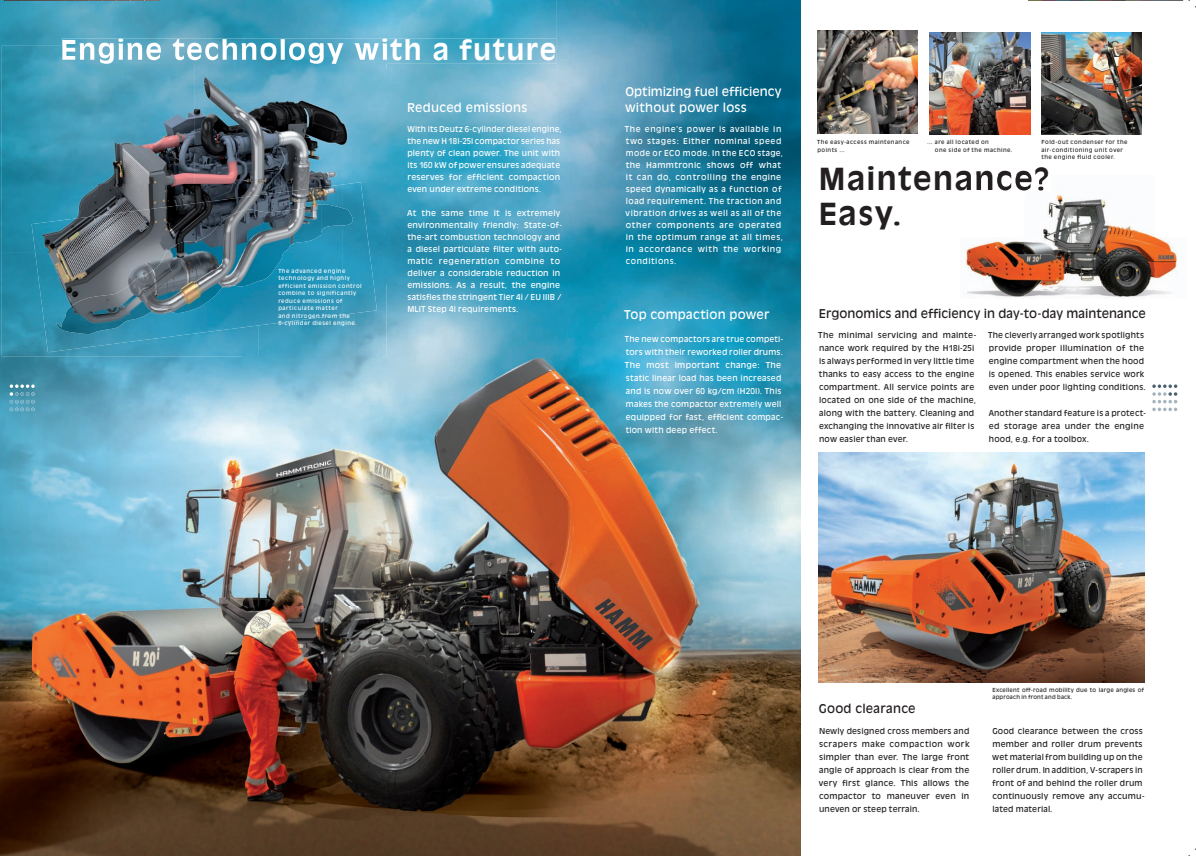
<style>
.page{position:relative;width:1196px;height:856px;background:#fff}
.page>*{position:absolute;margin:0;border:0;box-sizing:border-box;transform-origin:0 0}
.t1{font:700 30px/35px "Antique Olive";letter-spacing:.05em;color:#231f20}
.t2{font:700 27px "Antique Olive";letter-spacing:.055em;color:#fff}
.t3{font:12px/16px "Antique Olive";letter-spacing:.015em;color:#fff}
.t4{font:12px "Antique Olive";letter-spacing:.005em;color:#231f20}
.t5{font:8px/13px "Antique Olive";letter-spacing:.025em;color:#231f20}
.t6{font:8px/12px "Antique Olive";letter-spacing:.025em;color:#fff}
.t7{font:8px/12px "Antique Olive";letter-spacing:.065em;color:#fff}
.t8{font:5.5px/7.5px "Antique Olive";letter-spacing:.09em;color:#fff}
.t9{font:5.5px/7.5px "Antique Olive";letter-spacing:.075em;color:#231f20}
.t10{font:5.5px/7.5px "Antique Olive";letter-spacing:.03em;color:#231f20}
</style>
<div class="page">
<img style="left:0;top:0;width:556px;height:69px">
<img style="left:556px;top:0;width:210px;height:714px">
<img style="left:766px;top:0;width:35px;height:856px">
<img style="left:0;top:69px;width:33px;height:787px">
<img style="left:387px;top:69px;width:170px;height:215px">
<img style="left:382px;top:284px;width:175px;height:430px">
<img style="left:33px;top:356px;width:349px;height:500px">
<img style="left:382px;top:714px;width:384px;height:142px">
<img style="left:62px;top:38px;width:495px;height:26px">
<img style="left:817px;top:31px;width:100px;height:102px">
<img style="left:929px;top:32px;width:101px;height:103px">
<img style="left:1041px;top:32px;width:100px;height:103px">
<img style="left:960px;top:190px;width:65px;height:109px">
<img style="left:1025px;top:190px;width:153px;height:107px">
<img style="left:960px;top:175px;width:88px;height:15px">
<img style="left:818px;top:452px;width:326px;height:230px">
<svg style="left:10px;top:384px;width:25px;height:27px"></svg>
<svg style="left:1152px;top:384px;width:25px;height:27px"></svg>
<img style="left:2px;top:46px;width:192px;height:138px">
<img style="left:194px;top:64px;width:193px;height:120px">
<img style="left:2px;top:184px;width:96px;height:68px">
<img style="left:98px;top:184px;width:289px;height:34px">
<img style="left:355px;top:218px;width:32px;height:138px">
<img style="left:2px;top:252px;width:64px;height:104px">
<img style="left:259px;top:315px;width:96px;height:41px">
<img style="left:66px;top:337px;width:193px;height:19px">
<img style="left:62px;top:46px;width:325px;height:18px">
<img style="left:32px;top:216px;width:138px;height:136px">
<img style="left:169px;top:284px;width:174px;height:53px">
<img style="left:342px;top:182px;width:35px;height:133px">
<img style="left:288px;top:250px;width:55px;height:34px">
<img style="left:169px;top:198px;width:69px;height:38px">
<img style="left:273px;top:184px;width:70px;height:66px">
<img style="left:92px;top:206px;width:78px;height:10px">
<img style="left:238px;top:193px;width:36px;height:16px">
<img style="left:56px;top:269px;width:166px;height:65px">
<img style="left:222px;top:209px;width:66px;height:79px">
<img style="left:155px;top:236px;width:67px;height:33px">
<img style="left:288px;top:204px;width:34px;height:45px">
<img style="left:205px;top:221px;width:17px;height:16px">
<img style="left:321px;top:204px;width:33px;height:31px">
<svg style="left:0;top:0;width:159px;height:8px"></svg>
<svg style="left:1028px;top:0;width:168px;height:8px"></svg>
<h2 class="t2" style="left:60px;top:33px;width:497px">Engine technology with a future</h2>
<p class="t8" style="left:278px;top:267px;width:85px">The advanced engine technology and highly efficient emission control combine to significantly reduce emissions of particulate matter<br>and nitrogen from the<br>6-cylinder diesel engine.</p>
<h3 class="t3" style="left:407px;top:99px;width:122px">Reduced emissions</h3>
<p class="t6" style="left:407px;top:123px;width:156px">With its Deutz 6-cylinder diesel engine, the new H 18i-25i compactor series has plenty of clean power. The unit with its 160 kW of power ensures adequate reserves for efficient compaction even under extreme conditions.</p>
<p class="t6" style="left:407px;top:207px;width:157px">At the same time it is extremely environmentally friendly: State-of&shy;the-art combustion technology and a diesel particulate filter with auto&shy;matic regeneration combine to deliver a considerable reduction in emissions. As a result, the engine satisfies the stringent Tier 4i / EU IIIB / MLIT Step 4i requirements.</p>
<h3 class="t3" style="left:625px;top:83px;width:158px">Optimizing fuel efficiency without power loss</h3>
<p class="t7" style="left:625px;top:123px;width:159px">The engine’s power is available in two stages: Either nominal speed mode or ECO mode. In the ECO stage, the Hammtronic shows off what it can do, controlling the engine speed dynamically as a function of load requirement. The traction and vibration drives as well as all of the other components are operated in the optimum range at all times, in accordance with the working conditions.</p>
<h3 class="t3" style="left:624px;top:306px;width:147px">Top compaction power</h3>
<p class="t6" style="left:625px;top:332px;width:160px;line-height:13px">The new compactors are true competi&shy;tors with their reworked roller drums.<br>The most important change: The static linear load has been increased and is now over 60 kg/cm (H20i). This makes the compactor extremely well equipped for fast, efficient compac&shy;tion with deep effect.</p>
<p class="t9" style="left:817px;top:138px;width:94px">The easy-access maintenance points …</p>
<p class="t9" style="left:935px;top:138px;width:79px;text-indent:-8px">… are all located on<br>one side of the machine.</p>
<p class="t9" style="left:1041px;top:138px;width:88px">Fold-out condenser for the air-conditioning unit over the engine fluid cooler.</p>
<h1 class="t1" style="left:819px;top:160px;width:233px">Maintenance?<br>Easy.</h1>
<h3 class="t4" style="left:819px;top:306px;width:328px">Ergonomics and efficiency in day-to-day maintenance</h3>
<p class="t5" style="left:818px;top:328px;width:160px">The minimal servicing and mainte&shy;nance work required by the H18i-25i is always performed in very little time thanks to easy access to the engine compartment. All service points are located on one side of the machine, along with the battery. Cleaning and exchanging the innovative air filter is now easier than ever.</p>
<p class="t5" style="left:988px;top:328px;width:159px">The cleverly arranged work spotlights provide proper illumination of the engine compartment when the hood is opened. This enables service work even under poor lighting conditions.</p>
<p class="t5" style="left:988px;top:406px;width:159px">Another standard feature is a protect&shy;ed storage area under the engine hood, e.g. for a toolbox.</p>
<h3 class="t4" style="left:819px;top:701px;width:98px">Good clearance</h3>
<p class="t10" style="left:992px;top:685px;width:153px">Excellent off-road mobility due to large angles of approach in front and back.</p>
<p class="t5" style="left:819px;top:724px;width:152px;text-align:justify">Newly designed cross members and scrapers make compaction work simpler than ever. The large front angle of approach is clear from the very first glance. This allows the compactor to maneuver even in uneven or steep terrain.</p>
<p class="t5" style="left:992px;top:724px;width:154px">Good clearance between the cross member and roller drum prevents wet material from building up on the roller drum. In addition, V-scrapers in front of and behind the roller drum continuously remove any accumu&shy;lated material.</p>
</div>
